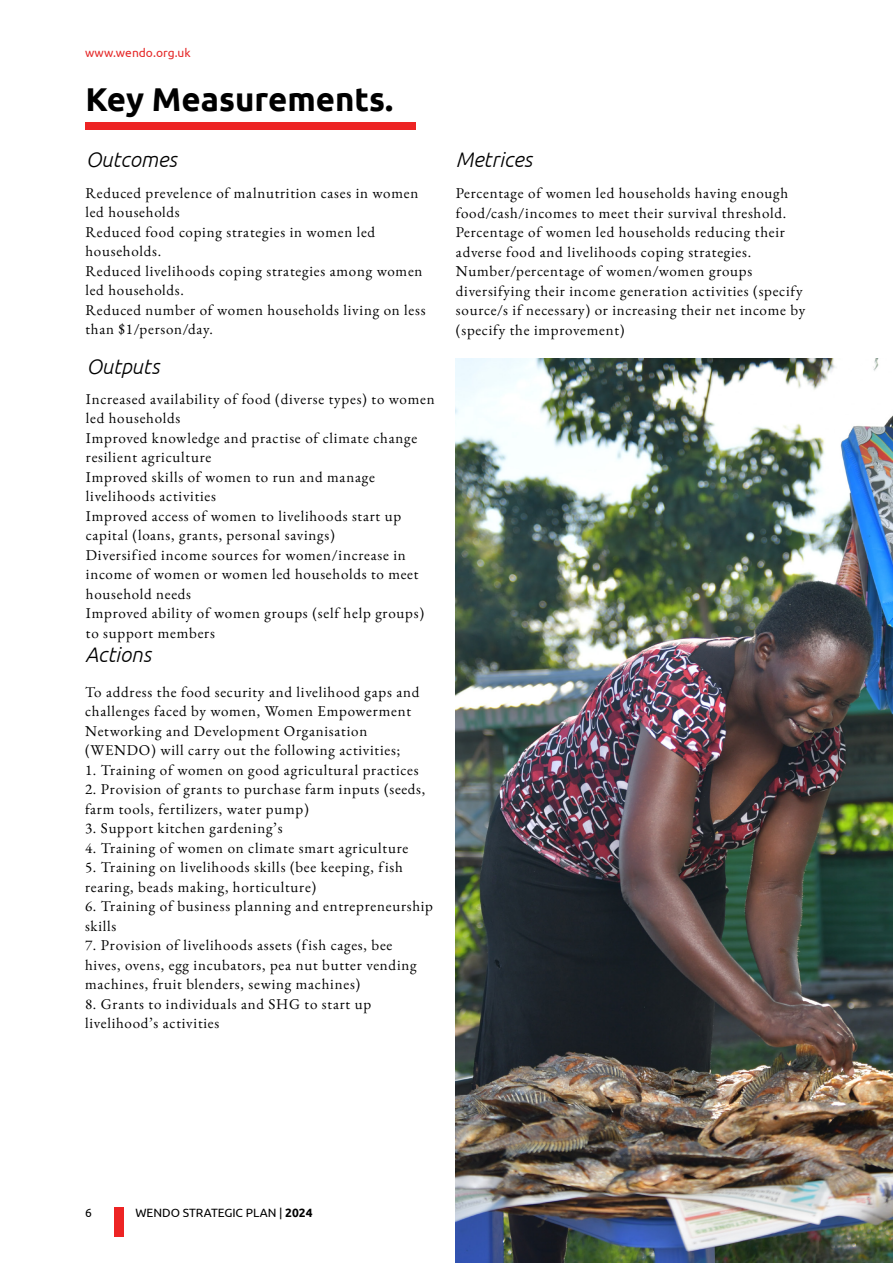
<style>
.page{position:relative;width:893px;height:1263px;background:#fff}
.page>*{position:absolute;margin:0;border:0;box-sizing:border-box;transform-origin:0 0}
.Headings_1{font:700 33px "Ubuntu";color:#000}
.Headings_2{font:italic 300 21px "Ubuntu";color:#000}
.t1{font:15px/19.5px "EB Garamond";letter-spacing:.05em;color:#000}
.t2{font:12px "Ubuntu";color:#000}
.t3{font:12px "Ubuntu";color:#e52929}
.s1{font-weight:700}
</style>
<div class="page">
<div style="left:115px;top:1207px;width:9px;height:29px;background:#ed2424"></div>
<div style="left:85px;top:122px;width:331px;height:8px;background:#ed2424"></div>
<img style="left:455px;top:358px;width:438px;height:905px">
<p class="t3" style="left:85px;top:46px;width:107px">www.wendo.org.uk</p>
<p class="Headings_1" style="left:85px;top:79px;width:309px">Key Measurements.</p>
<p class="Headings_2" style="left:86px;top:147px;width:92px">Outcomes</p>
<p class="t1" style="left:85px;top:183px;width:334px">Reduced prevelence of malnutrition cases in women led households</p>
<p class="t1" style="left:85px;top:222px;width:291px">Reduced food coping strategies in women led households.</p>
<p class="t1" style="left:85px;top:261px;width:339px">Reduced livelihoods coping strategies among women led households.</p>
<p class="t1" style="left:85px;top:300px;width:342px">Reduced number of women households living on less than $1/person/day.</p>
<p class="Headings_2" style="left:86px;top:354px;width:75px">Outputs</p>
<p class="t1" style="left:86px;top:389px;width:350px">Increased availability of food (diverse types) to women led households</p>
<p class="t1" style="left:86px;top:428px;width:333px">Improved knowledge and practise of climate change resilient agriculture</p>
<p class="t1" style="left:86px;top:467px;width:290px">Improved skills of women to run and manage livelihoods activities</p>
<p class="t1" style="left:86px;top:506px;width:317px">Improved access of women to livelihoods start up capital (loans, grants, personal savings)</p>
<p class="t1" style="left:86px;top:545px;width:334px">Diversified income sources for women/increase in income of women or women led households to meet household needs</p>
<p class="t1" style="left:86px;top:603px;width:340px">Improved ability of women groups (self help groups) to support members</p>
<p class="Headings_2" style="left:85px;top:642px;width:68px">Actions</p>
<p class="t1" style="left:85px;top:682px;width:336px">To address the food security and livelihood gaps and challenges faced by women, Women Empowerment Networking and Development Organisation (WENDO) will carry out the following activities;</p>
<p class="t1" style="left:85px;top:760px;width:335px">1. Training of women on good agricultural practices</p>
<p class="t1" style="left:85px;top:779px;width:342px">2. Provision of grants to purchase farm inputs (seeds, farm tools, fertilizers, water pump)</p>
<p class="t1" style="left:85px;top:818px;width:199px">3. Support kitchen gardening’s</p>
<p class="t1" style="left:85px;top:838px;width:325px">4. Training of women on climate smart agriculture</p>
<p class="t1" style="left:85px;top:857px;width:319px">5. Training on livelihoods skills (bee keeping, fish rearing, beads making, horticulture)</p>
<p class="t1" style="left:85px;top:896px;width:350px">6. Training of business planning and entrepreneurship skills</p>
<p class="t1" style="left:85px;top:935px;width:333px">7. Provision of livelihoods assets (fish cages, bee hives, ovens, egg incubators, pea nut butter vending machines, fruit blenders, sewing machines)</p>
<p class="t1" style="left:85px;top:994px;width:288px">8. Grants to individuals and SHG to start up livelihood’s activities</p>
<p class="Headings_2" style="left:456px;top:147px;width:78px">Metrices</p>
<p class="t1" style="left:456px;top:184px;width:334px">Percentage of women led households having enough food/cash/incomes to meet their survival threshold.</p>
<p class="t1" style="left:456px;top:223px;width:330px">Percentage of women led households reducing their adverse food and livelihoods coping strategies.</p>
<p class="t1" style="left:456px;top:262px;width:351px">Number/percentage of women/women groups diversifying their income generation activities (specify source/s if necessary) or increasing their net income by (specify the improvement)</p>
<p class="t2" style="left:85px;top:1205px;width:8px">6</p>
<p class="t2" style="left:135px;top:1205px;width:179px">WENDO STRATEGIC PLAN | <span class="s1">2024</span></p>
</div>
